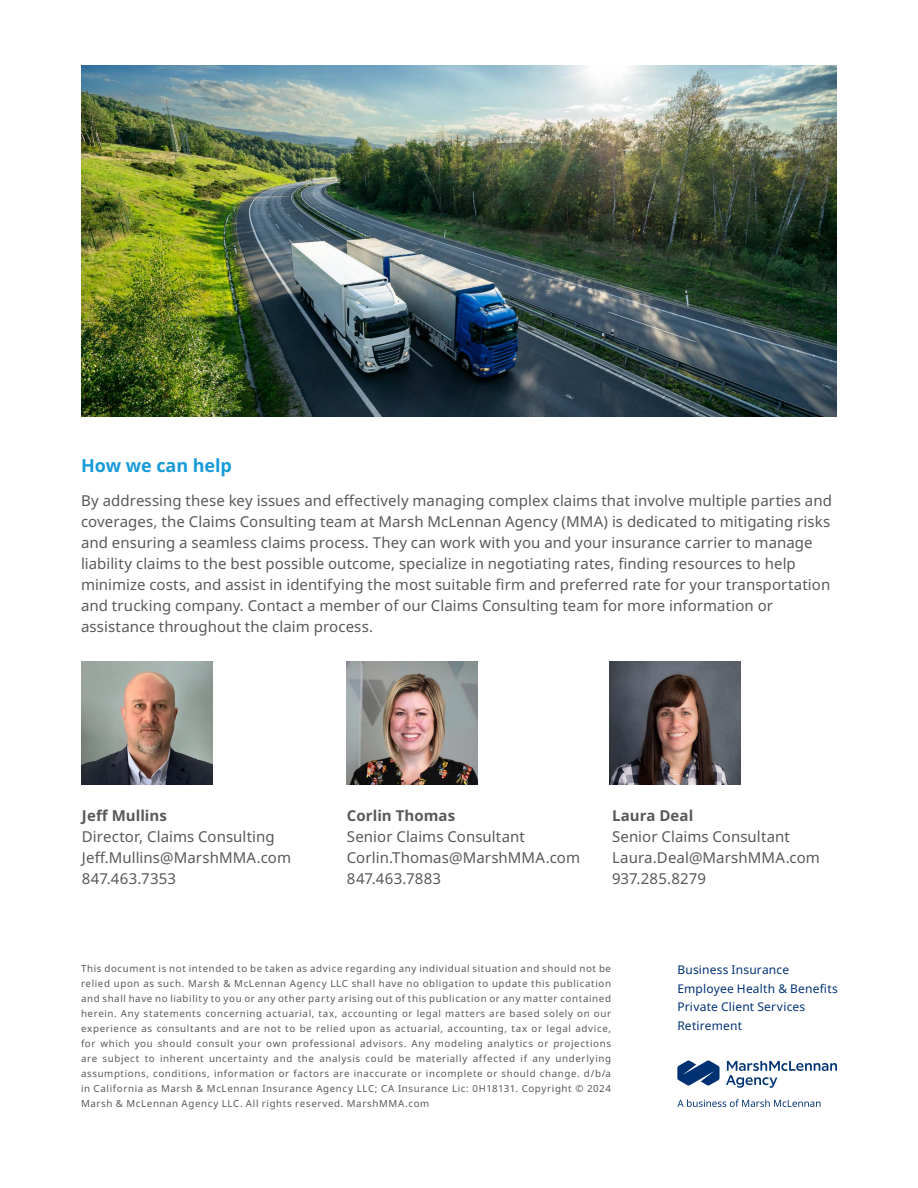
<style>
.page{position:relative;width:918px;height:1188px;background:#fff}
.page>*{position:absolute;margin:0;border:0;box-sizing:border-box;transform-origin:0 0}
.t1{font:700 18px "Noto Sans";letter-spacing:-.005em;color:#179bd7}
.t2{font:15px/21px "Noto Sans";letter-spacing:.005em;color:#58595b}
.t3{font:700 15px "Noto Sans";letter-spacing:.005em;color:#58595b}
.t4{font:12px/18.5px "Noto Sans";letter-spacing:.015em;color:#003273}
.t5{font:9.75px/15px "Noto Sans";letter-spacing:.065em;color:#58595b;text-align:justify}
</style>
<div class="page">
<svg style="left:677px;top:1060px;width:43px;height:26px"></svg>
<svg style="left:726px;top:1061px;width:111px;height:27px"></svg>
<svg style="left:677px;top:1099px;width:143px;height:8px"></svg>
<img style="left:81px;top:66px;width:756px;height:351px">
<img style="left:82px;top:662px;width:131px;height:122px">
<img style="left:347px;top:662px;width:131px;height:122px">
<img style="left:610px;top:662px;width:131px;height:122px">
<h1 class="t1" style="left:81px;top:453px;width:153px">How we can help</h1>
<p class="t2" style="left:81px;top:491px;width:752px">By addressing these key issues and effectively managing complex claims that involve multiple parties and coverages, the Claims Consulting team at Marsh McLennan Agency (MMA) is dedicated to mitigating risks and ensuring a seamless claims process. They can work with you and your insurance carrier to manage liability claims to the best possible outcome, specialize in negotiating rates, finding resources to help minimize costs, and assist in identifying the most suitable firm and preferred rate for your transportation and trucking company. Contact a member of our Claims Consulting team for more information or assistance throughout the claim process.</p>
<h2 class="t3" style="left:82px;top:805px;width:87px">Jeff Mullins</h2>
<h2 class="t2" style="left:82px;top:826px;width:211px">Director, Claims Consulting<br>Jeff.Mullins@MarshMMA.com<br>847.463.7353</h2>
<h2 class="t3" style="left:347px;top:805px;width:110px">Corlin Thomas</h2>
<h2 class="t2" style="left:347px;top:826px;width:235px">Senior Claims Consultant<br>Corlin.Thomas@MarshMMA.com<br>847.463.7883</h2>
<h2 class="t3" style="left:612px;top:805px;width:83px">Laura Deal</h2>
<h2 class="t2" style="left:612px;top:826px;width:209px">Senior Claims Consultant<br>Laura.Deal@MarshMMA.com<br>937.285.8279</h2>
<p class="t5" style="left:81px;top:961px;width:532px">This document is not intended to be taken as advice regarding any individual situation and should not be relied upon as such. Marsh &amp; McLennan Agency LLC shall have no obligation to update this publication and shall have no liability to you or any other party arising out of this publication or any matter contained herein. Any statements concerning actuarial, tax, accounting or legal matters are based solely on our experience as consultants and are not to be relied upon as actuarial, accounting, tax or legal advice, for which you should consult your own professional advisors. Any modeling analytics or projections are subject to inherent uncertainty and the analysis could be materially affected if any underlying assumptions, conditions, information or factors are inaccurate or incomplete or should change. d/b/a in California as Marsh &amp; McLennan Insurance Agency LLC; CA Insurance Lic: 0H18131. Copyright © 2024<br>Marsh &amp; McLennan Agency LLC. All rights reserved. MarshMMA.com</p>
<p class="t4" style="left:677px;top:961px;width:162px">Business Insurance<br>Employee Health &amp; Benefits<br>Private Client Services<br>Retirement</p>
</div>
